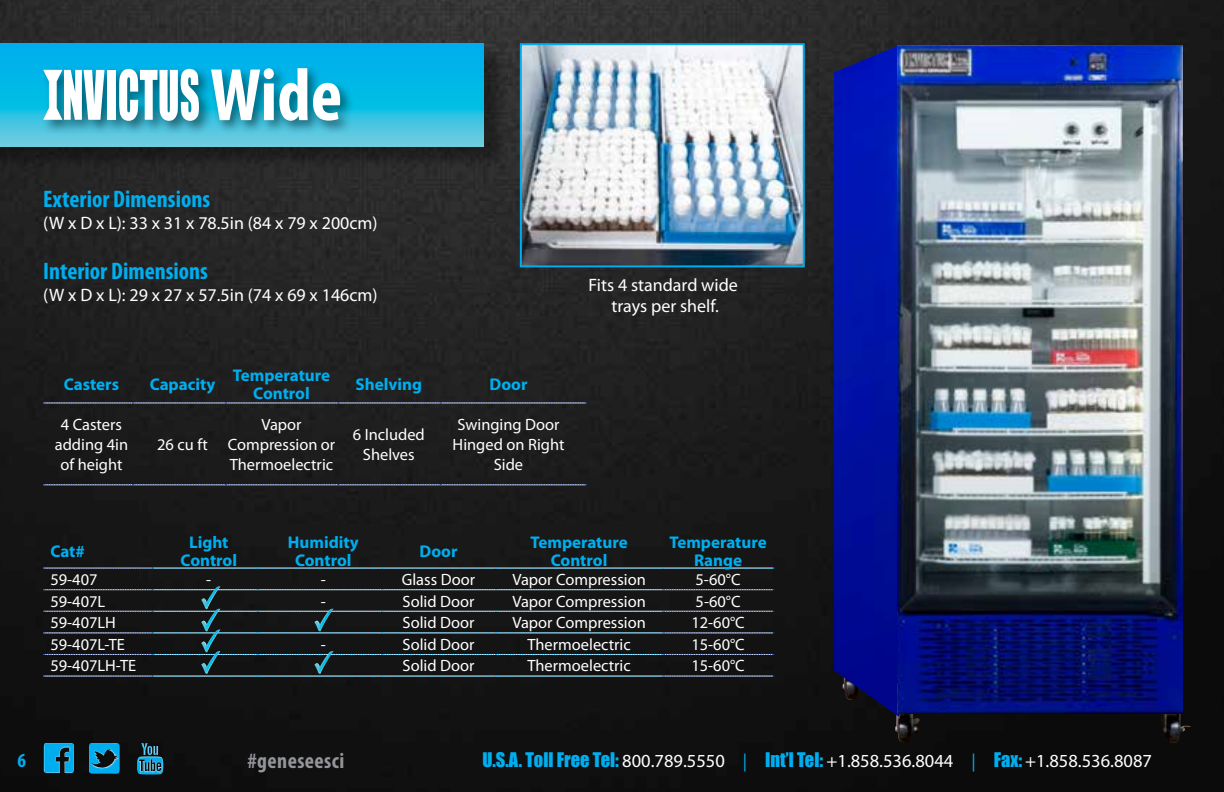
<style>
.page{position:relative;width:1224px;height:792px;background:#fff}
.page>*{position:absolute;margin:0;border:0;box-sizing:border-box;transform-origin:0 0}
.t1{font:700 condensed 75px "Myriad Pro";color:#fff}
.t2{font:700 condensed 24px "Myriad Pro";color:#00aeef}
.t3{font:700 condensed 22px "Myriad Pro";letter-spacing:.02em;color:#939598}
.t4{font:700 condensed 20px "Myriad Pro";color:#00aeef}
.t5{font:18.4px "Myriad Pro";color:#fff}
.t6{font:18px/21.6px "Myriad Pro";color:#fff;text-align:center}
.t7{font:700 17px/18px "Myriad Pro";color:#00aeef;text-align:center}
.t8{font:16.4px/20px "Myriad Pro";color:#fff;text-align:center}
.s1{font-family:"Impact";color:#00aeef}
.s2{font-size:18px;color:#00aeef}
</style>
<div class="page">
<img style="left:0;top:0;width:1224px;height:792px">
<img style="left:43px;top:743px;width:31px;height:30px">
<img style="left:89px;top:743px;width:31px;height:31px">
<img style="left:137px;top:743px;width:26px;height:32px">
<img style="left:895px;top:713px;width:27px;height:29px">
<img style="left:1161px;top:713px;width:30px;height:30px">
<img style="left:834px;top:45px;width:65px;height:672px">
<img style="left:898px;top:45px;width:284px;height:668px">
<img style="left:523px;top:46px;width:279px;height:218px">
<div style="left:520px;top:43px;width:285px;height:224px;border:2px solid #00aeef"></div>
<div style="left:0;top:46px;width:508px;height:125px;background:#000;opacity:.35"></div>
<svg style="left:0;top:43px;width:484px;height:103px;background:#1cbae6"></svg>
<div style="left:40px;top:65px;width:174px;height:71px;background:#000;opacity:.5"></div>
<div style="left:107px;top:70px;width:9px;height:50px;background:#fff"></div>
<svg style="left:119px;top:69px;width:80px;height:52px"></svg>
<svg style="left:43px;top:70px;width:62px;height:50px"></svg>
<div style="left:208px;top:64px;width:147px;height:72px;background:#000;opacity:.5"></div>
<svg style="left:43px;top:403px;width:544px;height:1px"></svg>
<svg style="left:43px;top:484px;width:544px;height:1px"></svg>
<svg style="left:43px;top:568px;width:731px;height:1px"></svg>
<svg style="left:43px;top:589px;width:731px;height:1px"></svg>
<svg style="left:43px;top:611px;width:731px;height:1px"></svg>
<svg style="left:43px;top:633px;width:731px;height:1px"></svg>
<svg style="left:43px;top:654px;width:731px;height:1px"></svg>
<svg style="left:43px;top:676px;width:731px;height:1px"></svg>
<img style="left:201px;top:586px;width:19px;height:44px">
<img style="left:314px;top:609px;width:20px;height:23px">
<img style="left:201px;top:630px;width:19px;height:21px">
<img style="left:201px;top:651px;width:19px;height:23px">
<img style="left:314px;top:651px;width:20px;height:23px">
<h1 class="t1" style="left:210px;top:54px;width:134px">Wide</h1>
<h2 class="t2" style="left:43px;top:186px;width:168px">Exterior Dimensions</h2>
<p class="t6" style="left:43px;top:212px;width:336px">(W x D x L): 33 x 31 x 78.5in (84 x 79 x 200cm)</p>
<h2 class="t2" style="left:43px;top:258px;width:166px">Interior Dimensions</h2>
<p class="t6" style="left:43px;top:284px;width:336px">(W x D x L): 29 x 27 x 57.5in (74 x 69 x 146cm)</p>
<p class="t7" style="left:64px;top:375px;width:57px">Casters</p>
<p class="t7" style="left:150px;top:375px;width:67px">Capacity</p>
<p class="t7" style="left:233px;top:366px;width:99px">Temperature<br>Control</p>
<p class="t7" style="left:356px;top:375px;width:68px">Shelving</p>
<p class="t7" style="left:490px;top:375px;width:39px">Door</p>
<p class="t8" style="left:55px;top:414px;width:75px">4 Casters adding 4in of height</p>
<p class="t8" style="left:228px;top:414px;width:109px">Vapor<br>Compression or<br>Thermoelectric</p>
<p class="t8" style="left:353px;top:424px;width:74px">6 Included<br>Shelves</p>
<p class="t8" style="left:453px;top:414px;width:113px">Swinging Door<br>Hinged on Right<br>Side</p>
<p class="t8" style="left:157px;top:434px;width:52px">26 cu ft</p>
<p class="t6" style="left:589px;top:274px;width:151px">Fits 4 standard wide trays per shelf.</p>
<p class="t7" style="left:50px;top:541px;width:36px">Cat#</p>
<p class="t7" style="left:181px;top:532px;width:58px">Light<br>Control</p>
<p class="t7" style="left:288px;top:532px;width:72px">Humidity<br>Control</p>
<p class="t7" style="left:420px;top:541px;width:39px">Door</p>
<p class="t7" style="left:530px;top:532px;width:99px">Temperature<br>Control</p>
<p class="t7" style="left:669px;top:532px;width:99px">Temperature<br>Range</p>
<p class="t8" style="left:50px;top:569px;width:49px">59-407</p>
<p class="t8" style="left:206px;top:569px;width:7px">-</p>
<p class="t8" style="left:321px;top:569px;width:7px">-</p>
<p class="t8" style="left:402px;top:569px;width:75px">Glass Door</p>
<p class="t8" style="left:512px;top:569px;width:135px">Vapor Compression</p>
<p class="t8" style="left:696px;top:569px;width:47px">5-60°C</p>
<p class="t8" style="left:50px;top:591px;width:56px">59-407L</p>
<p class="t8" style="left:321px;top:591px;width:7px">-</p>
<p class="t8" style="left:402px;top:591px;width:73px">Solid Door</p>
<p class="t8" style="left:512px;top:591px;width:135px">Vapor Compression</p>
<p class="t8" style="left:696px;top:591px;width:47px">5-60°C</p>
<p class="t8" style="left:50px;top:612px;width:67px">59-407LH</p>
<p class="t8" style="left:403px;top:612px;width:73px">Solid Door</p>
<p class="t8" style="left:512px;top:612px;width:135px">Vapor Compression</p>
<p class="t8" style="left:691px;top:612px;width:55px">12-60°C</p>
<p class="t8" style="left:50px;top:634px;width:76px">59-407L-TE</p>
<p class="t8" style="left:321px;top:634px;width:7px">-</p>
<p class="t8" style="left:403px;top:634px;width:73px">Solid Door</p>
<p class="t8" style="left:527px;top:634px;width:105px">Thermoelectric</p>
<p class="t8" style="left:691px;top:634px;width:55px">15-60°C</p>
<p class="t8" style="left:50px;top:656px;width:87px">59-407LH-TE</p>
<p class="t8" style="left:403px;top:656px;width:73px">Solid Door</p>
<p class="t8" style="left:527px;top:656px;width:105px">Thermoelectric</p>
<p class="t8" style="left:691px;top:656px;width:55px">15-60°C</p>
<p class="t4" style="left:18px;top:749px;width:10px">6</p>
<h3 class="t3" style="left:247px;top:749px;width:98px">#geneseesci</h3>
<p class="t5" style="left:482px;top:750px;width:671px"><span class="s1">U.S.A. Toll Free Tel:</span> 800.789.5550 <span class="s2">|</span> <span class="s1">Int’l Tel:</span> +1.858.536.8044 <span class="s2">|</span> <span class="s1">Fax:</span> +1.858.536.8087</p>
</div>
